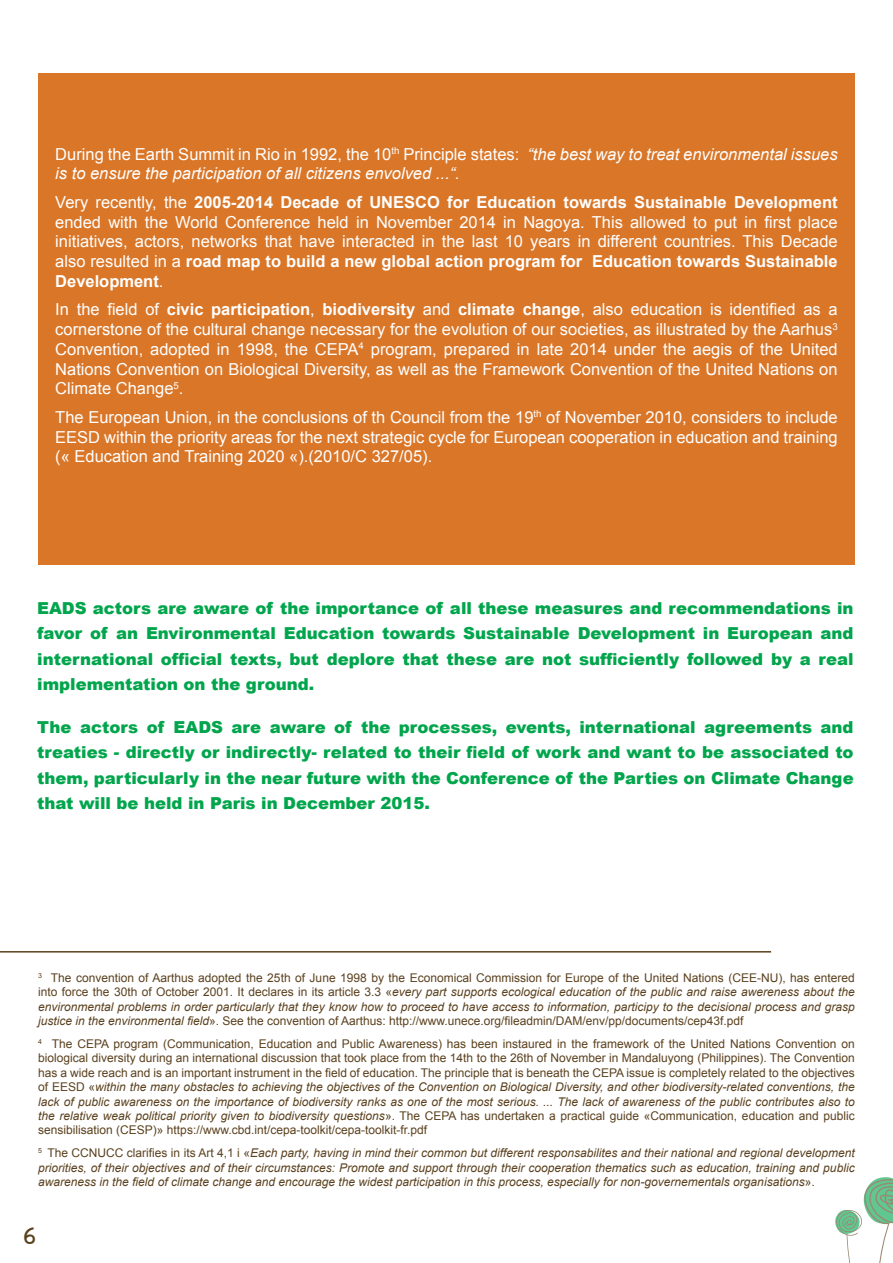
<style>
.page{position:relative;width:893px;height:1263px;background:#fff}
.page>*{position:absolute;margin:0;border:0;box-sizing:border-box;transform-origin:0 0}
.t1{font:18px "Lilly";color:#5b411e}
.t2{font:16.5px/19.8px "Arial";color:#fff;text-align:justify}
.t3{font:900 16.5px/25.5px "Arial";color:#00a54c;text-align:justify}
.t4{font:italic 16.5px/19.8px "Arial";color:#fff}
.t5{font:12px/14.4px "Arial";color:#5b411e;text-align:justify}
.t6{font:italic 12px/14.4px "Arial";color:#5b411e;text-align:justify}
.s1{font-style:normal}
.s2{font-weight:700}
.s3{font-style:italic}
</style>
<div class="page">
<div style="left:38px;top:74px;width:817px;height:491px;background:#da7628"></div>
<hr style="left:0;top:951px;width:771px;height:1px;background:#5b411e">
<svg style="left:835px;top:1177px;width:58px;height:86px"></svg>
<p class="t4" style="left:55px;top:144px;width:784px"><span class="s1">During the Earth Summit in Rio in 1992, the 10</span><sup>th</sup> <span class="s1">Principle states:</span> “the best way to treat environmental issues is to ensure the participation of all citizens envolved ...“.</p>
<p class="t2" style="left:55px;top:192px;width:784px">Very recently, the <span class="s2">2005-2014 Decade of UNESCO for Education towards Sustainable Development </span>ended with the World Conference held in November 2014 in Nagoya. This allowed to put in first place initiatives, actors, networks that have interacted in the last 10 years in different countries. This Decade also resulted in a <span class="s2">road map to build a new global action program for Education towards Sustainable Development</span>.</p>
<p class="t2" style="left:55px;top:300px;width:784px">In the field of <span class="s2">civic participation</span>, <span class="s2">biodiversity</span> and <span class="s2">climate change</span>, also education is identified as a cornerstone of the cultural change necessary for the evolution of our societies, as illustrated by the Aarhus<sup>3<br></sup>Convention, adopted in 1998, the CEPA<sup>4</sup> program, prepared in late 2014 under the aegis of the United Nations Convention on Biological Diversity, as well as the Framework Convention of the United Nations on Climate Change<sup>5</sup>.</p>
<p class="t2" style="left:55px;top:407px;width:784px">The European Union, in the conclusions of th Council from the 19<sup>th</sup> of November 2010, considers to include EESD within the priority areas for the next strategic cycle for European cooperation in education and training (« Education and Training 2020 «).(2010/C 327/05).</p>
<p class="t3" style="left:37px;top:595px;width:818px">EADS actors are aware of the importance of all these measures and recommendations in favor of an Environmental Education towards Sustainable Development in European and international official texts, but deplore that these are not sufficiently followed by a real implementation on the ground.</p>
<p class="t3" style="left:37px;top:714px;width:818px">The actors of EADS are aware of the processes, events, international agreements and treaties - directly or indirectly- related to their field of work and want to be associated to them, particularly in the near future with the Conference of the Parties on Climate Change that will be held in Paris in December 2015.</p>
<p class="t5" style="left:38px;top:970px;width:818px"><sup>3</sup> The convention of Aarthus adopted the 25th of June 1998 by the Economical Commission for Europe of the United Nations (CEE-NU), has entered into force the 30th of October 2001. It declares in its article 3.3 «<span class="s3">every part supports ecological education of the public and raise awereness about the environmental problems in order particularly that they know how to proceed to have access to information, participy to the decisional process and grasp justice in the environmental field</span>». See the convention of Aarthus: http://www.unece.org/fileadmin/DAM/env/pp/documents/cep43f.pdf</p>
<p class="t5" style="left:38px;top:1037px;width:818px"><sup>4</sup> The CEPA program (Communication, Education and Public Awareness) has been instaured in the framework of the United Nations Convention on biological diversity during an international discussion that took place from the 14th to the 26th of November in Mandaluyong (Philippines). The Convention has a wide reach and is an important instrument in the field of education. The principle that is beneath the CEPA issue is completely related to the objectives of EESD «<span class="s3">within the many obstacles to achieving the objectives of the Convention on Biological Diversity, and other biodiversity-related conventions, the lack of public awareness on the importance of biodiversity ranks as one of the most serious. ... The lack of awareness of the public contributes also to the relative weak political priority given to biodiversity questions</span>». The CEPA has undertaken a practical guide «Communication, education and public sensibilisation (CESP)» https://www.cbd.int/cepa-toolkit/cepa-toolkit-fr.pdf</p>
<p class="t6" style="left:38px;top:1146px;width:818px"><sup>5</sup> <span class="s1">The CCNUCC clarifies in its Art 4,1 i «</span>Each party, having in mind their common but different responsabilites and their national and regional development priorities, of their objectives and of their circumstances: Promote and support through their cooperation thematics such as education, training and public awareness in the field of climate change and encourage the widest participation in this process, especially for non-governementals organisations<span class="s1">».</span></p>
<p class="t1" style="left:23px;top:1221px;width:14px">6</p>
</div>
